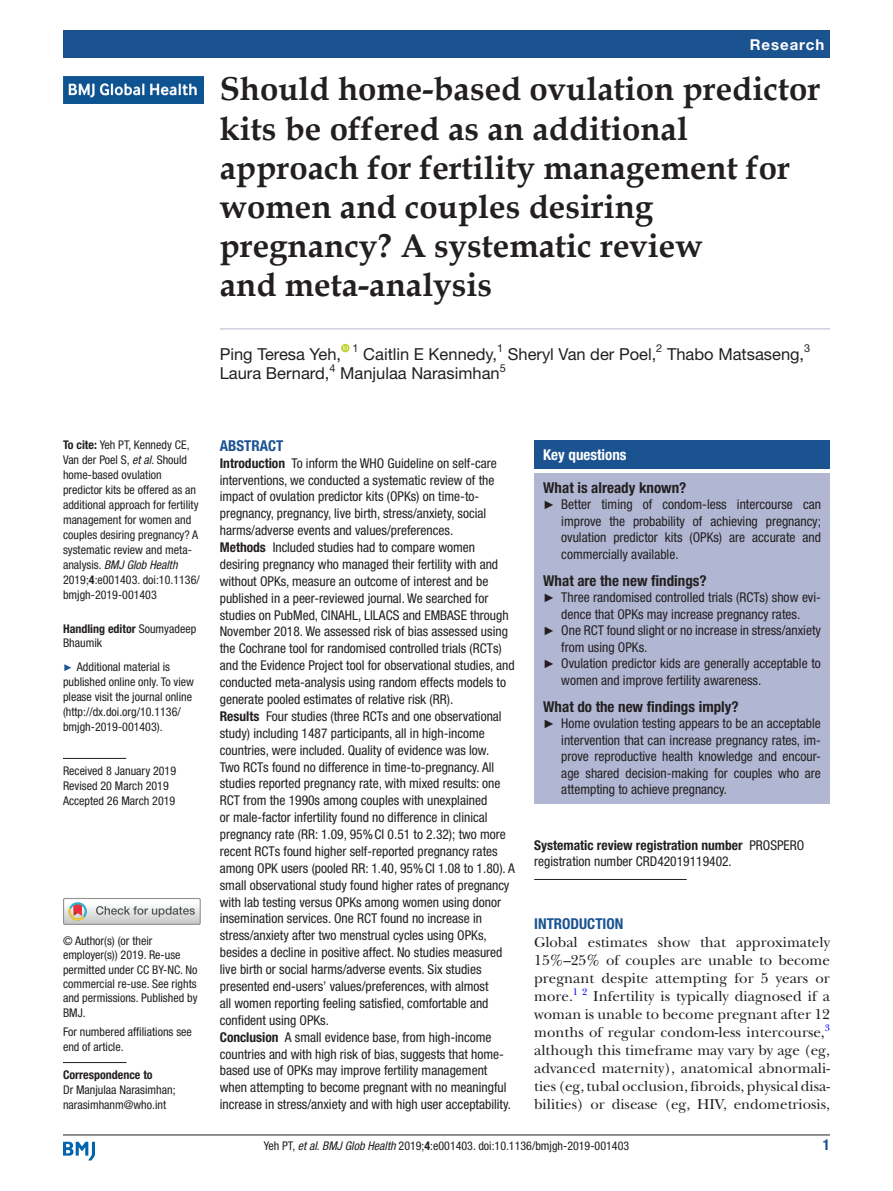
<style>
.page{position:relative;width:893px;height:1191px;background:#fff}
.page>*{position:absolute;margin:0;border:0;box-sizing:border-box;transform-origin:0 0}
.t1{font:700 33px/39px "Book Antiqua";color:#231f20}
.t2{font:16.5px "Helvetica Neue LT Std";color:#231f20}
.t3{font:15px/18px "New Baskerville";color:#231f20;text-align:justify}
.t4{font:700 condensed 15px "Helvetica Neue LT Std";color:#231f20}
.t5{font:700 condensed 15px "Helvetica Neue LT Std";color:#1b5391}
.t6{font:700 condensed 15px "Helvetica Neue LT Std";color:#fff}
.t7{font:700 15px "Helvetica Neue LT Std";letter-spacing:.065em;color:#fff}
.t8{font:condensed 13.5px/16.8px "Helvetica Neue LT Std";color:#231f20}
.t9{font:condensed 12px/15px "Helvetica Neue LT Std";color:#231f20}
.t10{font:700 condensed 12px "Helvetica Neue LT Std";color:#231f20}
.t11{font:10.95px "Helvetica Neue LT Std";color:#231f20}
.t12{font:9.9px "New Baskerville";color:#00f}
.s1{font-weight:700}
.s2{font-style:italic}
.s3{font-family:"Arial";font-stretch:normal;font-size:9.75px;color:#1b5391}
.s4{font-family:"Arial";font-stretch:normal;font-size:12px}
</style>
<div class="page">
<hr style="left:63px;top:1134px;width:767px;height:1px;background:#231f20">
<svg style="left:63px;top:1141px;width:32px;height:19px"></svg>
<div style="left:63px;top:898px;width:138px;height:27px;border:1px solid #969090"></div>
<svg style="left:64px;top:898px;width:136px;height:26px"></svg>
<hr style="left:220px;top:328px;width:610px;height:1px;background:#b1b7d3">
<svg style="left:341px;top:344px;width:9px;height:8px"></svg>
<div style="left:63px;top:31px;width:767px;height:27px;background:#1b5391"></div>
<hr style="left:63px;top:758px;width:63px;height:1px;background:#231f20">
<hr style="left:63px;top:1062px;width:64px;height:1px;background:#231f20">
<img style="left:63px;top:77px;width:141px;height:27px">
<hr style="left:534px;top:879px;width:153px;height:1px;background:#231f20">
<div style="left:534px;top:440px;width:296px;height:29px;background:#1b5391"></div>
<div style="left:534px;top:473px;width:296px;height:330px;background:#b1b7d3"></div>
<p class="t7" style="left:750px;top:35px;width:76px">Research</p>
<h1 class="t1" style="left:220px;top:70px;width:602px">Should home-based ovulation predictor kits be offered as an additional approach for fertility management for women and couples desiring pregnancy? A systematic review<br>and meta-analysis</h1>
<p class="t2" style="left:220px;top:344px;width:123px">Ping Teresa Yeh,</p>
<p class="t11" style="left:353px;top:342px;width:8px">1</p>
<p class="t2" style="left:363px;top:344px;width:135px">Caitlin E Kennedy,</p>
<p class="t11" style="left:497px;top:342px;width:8px">1</p>
<p class="t2" style="left:508px;top:344px;width:150px">Sheryl Van der Poel,</p>
<p class="t11" style="left:656px;top:342px;width:8px">2</p>
<p class="t2" style="left:667px;top:344px;width:139px">Thabo Matsaseng,</p>
<p class="t11" style="left:804px;top:342px;width:8px">3</p>
<p class="t2" style="left:220px;top:363px;width:111px">Laura Bernard,</p>
<p class="t11" style="left:329px;top:361px;width:8px">4</p>
<p class="t2" style="left:340px;top:363px;width:161px">Manjulaa Narasimhan</p>
<p class="t11" style="left:500px;top:361px;width:8px">5</p>
<p class="t9" style="left:63px;top:437px;width:138px"><span class="s1">To cite:</span> Yeh PT, Kennedy CE,<br>Van der Poel S, <span class="s2">et al</span>. Should home-based ovulation predictor kits be offered as an additional approach for fertility management for women and couples desiring pregnancy? A systematic review and meta&shy;analysis. <span class="s2">BMJ Glob Health<br></span>2019;<span class="s1">4</span>:e001403. doi:10.1136/ bmjgh-2019-001403</p>
<p class="t9" style="left:63px;top:621px;width:135px;line-height:14.4px"><span class="s1">Handling editor</span> Soumyadeep<br>Bhaumik</p>
<p class="t9" style="left:63px;top:659px;width:133px"><span class="s3">►</span> Additional material is published online only. To view please visit the journal online (http://dx.doi.org/10.1136/ bmjgh-2019-001403).</p>
<p class="t9" style="left:63px;top:763px;width:115px">Received 8 January 2019<br>Revised 20 March 2019<br>Accepted 26 March 2019</p>
<p class="t9" style="left:63px;top:933px;width:136px;line-height:14.4px">© Author(s) (or their employer(s)) 2019. Re-use permitted under CC BY-NC. No commercial re-use. See rights and permissions. Published by<br>BMJ.</p>
<p class="t9" style="left:63px;top:1024px;width:130px">For numbered affiliations see end of article.</p>
<p class="t10" style="left:63px;top:1067px;width:91px">Correspondence to</p>
<p class="t9" style="left:63px;top:1082px;width:114px">Dr Manjulaa Narasimhan; narasimhanm@who.int</p>
<p class="t5" style="left:220px;top:436px;width:49px">Abstract</p>
<p class="t8" style="left:220px;top:454px;width:297px"><span class="s1">Introduction</span> To inform the WHO Guideline on self-care interventions, we conducted a systematic review of the impact of ovulation predictor kits (OPKs) on time-to&shy;pregnancy, pregnancy, live birth, stress/anxiety, social harms/adverse events and values/preferences.<br><span class="s1">Methods</span> Included studies had to compare women desiring pregnancy who managed their fertility with and without OPKs, measure an outcome of interest and be published in a peer-reviewed journal. We searched for studies on PubMed, CINAHL, LILACS and EMBASE through November 2018. We assessed risk of bias assessed using the Cochrane tool for randomised controlled trials (RCTs) and the Evidence Project tool for observational studies, and conducted meta-analysis using random effects models to generate pooled estimates of relative risk (RR).<br><span class="s1">Results</span> Four studies (three RCTs and one observational study) including 1487 participants, all in high-income countries, were included. Quality of evidence was low.<br>Two RCTs found no difference in time-to-pregnancy. All studies reported pregnancy rate, with mixed results: one RCT from the 1990s among couples with unexplained<br>or male-factor infertility found no difference in clinical pregnancy rate (RR: 1.09, 95%CI 0.51 to 2.32); two more recent RCTs found higher self-reported pregnancy rates among OPK users (pooled RR: 1.40, 95%CI 1.08 to 1.80). A small observational study found higher rates of pregnancy with lab testing versus OPKs among women using donor insemination services. One RCT found no increase in stress/anxiety after two menstrual cycles using OPKs, besides a decline in positive affect. No studies measured live birth or social harms/adverse events. Six studies presented end-users’ values/preferences, with almost<br>all women reporting feeling satisfied, comfortable and confident using OPKs.<br><span class="s1">Conclusion</span> A small evidence base, from high-income countries and with high risk of bias, suggests that home&shy;based use of OPKs may improve fertility management when attempting to become pregnant with no meaningful increase in stress/anxiety and with high user acceptability.</p>
<p class="t6" style="left:543px;top:445px;width:85px">Key questions</p>
<p class="t4" style="left:543px;top:478px;width:145px">What is already known?</p>
<p class="t8" style="left:561px;top:496px;width:261px;text-align:justify;text-indent:-18px"><span class="s4">►</span> Better timing of condom-less intercourse can improve the probability of achieving pregnancy; ovulation predictor kits (OPKs) are accurate and commercially available.</p>
<p class="t4" style="left:543px;top:571px;width:165px">What are the new findings?</p>
<p class="t8" style="left:543px;top:589px;width:279px"><span class="s4">►</span> Three randomised controlled trials (RCTs) show evi-</p>
<p class="t8" style="left:561px;top:605px;width:241px">dence that OPKs may increase pregnancy rates.</p>
<p class="t8" style="left:543px;top:622px;width:279px"><span class="s4">►</span> One RCT found slight or no increase in stress/anxiety</p>
<p class="t8" style="left:561px;top:638px;width:88px">from using OPKs.</p>
<p class="t8" style="left:543px;top:655px;width:279px"><span class="s4">►</span> Ovulation predictor kids are generally acceptable to</p>
<p class="t8" style="left:561px;top:671px;width:201px">women and improve fertility awareness.</p>
<p class="t4" style="left:543px;top:697px;width:197px">What do the new findings imply?</p>
<p class="t8" style="left:561px;top:715px;width:261px;text-align:justify;text-indent:-18px"><span class="s4">►</span> Home ovulation testing appears to be an acceptable intervention that can increase pregnancy rates, im&shy;prove reproductive health knowledge and encour&shy;age shared decision-making for couples who are attempting to achieve pregnancy.</p>
<p class="t8" style="left:534px;top:836px;width:272px"><span class="s1">Systematic review registration number</span> PROSPERO registration number CRD42019119402.</p>
<p class="t5" style="left:534px;top:915px;width:91px">Introduction</p>
<p class="t3" style="left:534px;top:933px;width:297px">Global estimates show that approximately 15%–25% of couples are unable to become pregnant despite attempting for 5 years or more.</p>
<p class="t12" style="left:573px;top:985px;width:16px">1 2</p>
<p class="t3" style="left:534px;top:987px;width:297px;text-indent:59px">Infertility is typically diagnosed if a woman is unable to become pregnant after 12 months of regular condom-less intercourse,</p>
<p class="t12" style="left:825px;top:1021px;width:7px">3</p>
<p class="t3" style="left:534px;top:1041px;width:297px">although this timeframe may vary by age (eg, advanced maternity), anatomical abnormali&shy;ties (eg, tubal occlusion, fibroids, physical disa&shy;bilities) or disease (eg, HIV, endometriosis,</p>
<p class="t9" style="left:264px;top:1137px;width:367px">Yeh PT, <span class="s2">et al</span>. <span class="s2">BMJ Glob Health</span> 2019;<span class="s1">4</span>:e001403. doi:10.1136/bmjgh-2019-001403</p>
<p class="t5" style="left:823px;top:1135px;width:9px">1</p>
</div>
